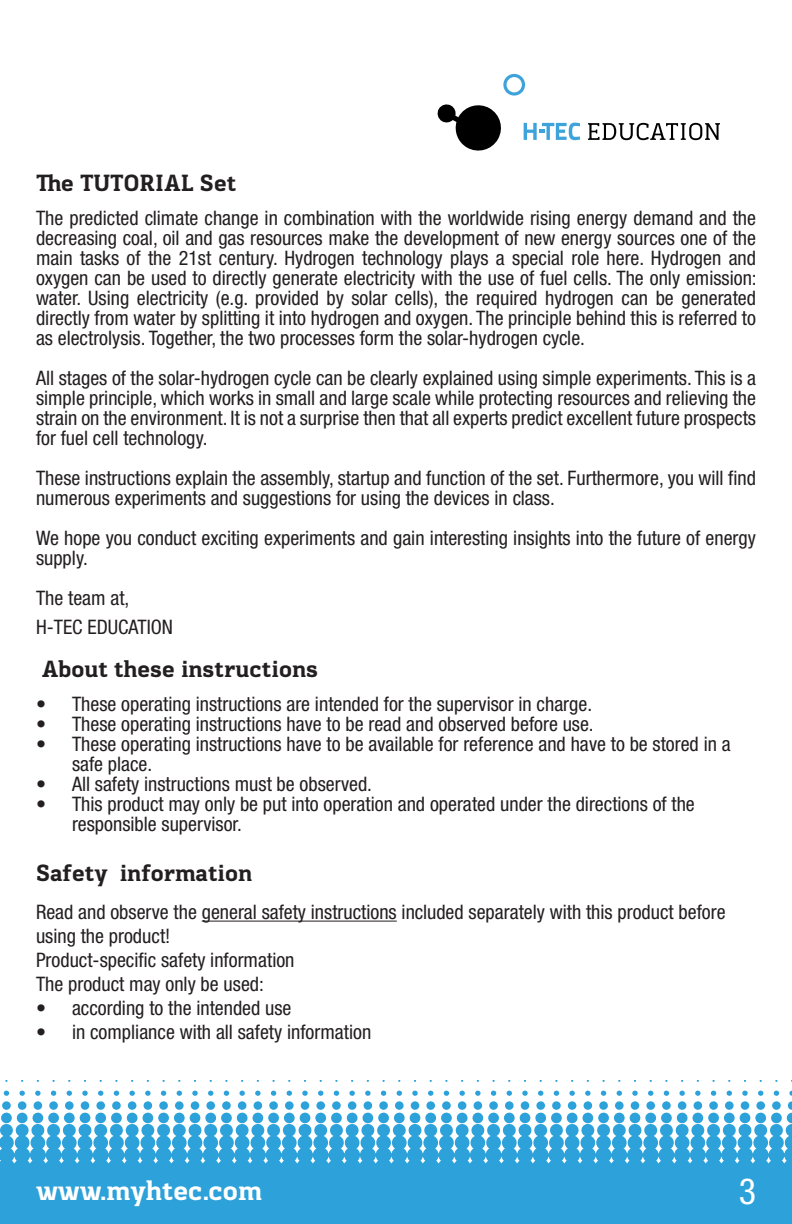
<style>
.page{position:relative;width:792px;height:1224px;background:#fff}
.page>*{position:absolute;margin:0;border:0;box-sizing:border-box;transform-origin:0 0}
.t1{font:condensed 36px "Helvetica Neue";color:#fff}
.t2{font:700 28px "Kondolar";color:#fff}
.t3{font:700 24px "Kondolar";color:#231f20}
.t4{font:condensed 20px/20px "Helvetica Neue";color:#231f20}
</style>
<div class="page">
<div style="left:0;top:1165px;width:792px;height:59px;background:#2ca1da"></div>
<svg style="left:0;top:1091px;width:792px;height:74px"></svg>
<svg style="left:5px;top:1080px;width:787px;height:2px"></svg>
<svg style="left:437px;top:104px;width:64px;height:47px"></svg>
<svg style="left:588px;top:123px;width:132px;height:17px"></svg>
<svg style="left:503px;top:74px;width:22px;height:22px"></svg>
<svg style="left:524px;top:123px;width:56px;height:17px"></svg>
<hr style="left:202px;top:921px;width:195px;height:1px;background:#231f20">
<p class="t3" style="left:36px;top:167px;width:202px">The TUTORIAL Set</p>
<p class="t4" style="left:36px;top:208px;width:722px;text-align:justify">The predicted climate change in combination with the worldwide rising energy demand and the decreasing coal, oil and gas resources make the development of new energy sources one of the main tasks of the 21st century. Hydrogen technology plays a special role here. Hydrogen and oxygen can be used to directly generate electricity with the use of fuel cells. The only emission: water. Using electricity (e.g. provided by solar cells), the required hydrogen can be generated directly from water by splitting it into hydrogen and oxygen. The principle behind this is referred to as electrolysis. Together, the two processes form the solar-hydrogen cycle.</p>
<p class="t4" style="left:36px;top:368px;width:722px;text-align:justify">All stages of the solar-hydrogen cycle can be clearly explained using simple experiments. This is a simple principle, which works in small and large scale while protecting resources and relieving the strain on the environment. It is not a surprise then that all experts predict excellent future prospects for fuel cell technology.</p>
<p class="t4" style="left:36px;top:468px;width:722px">These instructions explain the assembly, startup and function of the set. Furthermore, you will find numerous experiments and suggestions for using the devices in class.</p>
<p class="t4" style="left:36px;top:528px;width:722px">We hope you conduct exciting experiments and gain interesting insights into the future of energy supply.</p>
<p class="t4" style="left:36px;top:588px;width:95px">The team at,</p>
<p class="t4" style="left:36px;top:617px;width:139px">H-TEC EDUCATION</p>
<p class="t3" style="left:42px;top:653px;width:278px">About these instructions</p>
<p class="t4" style="left:36px;top:694px;width:558px">• These operating instructions are intended for the supervisor in charge.</p>
<p class="t4" style="left:36px;top:714px;width:559px">• These operating instructions have to be read and observed before use.</p>
<p class="t4" style="left:72px;top:734px;width:660px;text-indent:-36px">• These operating instructions have to be available for reference and have to be stored in a safe place.</p>
<p class="t4" style="left:36px;top:774px;width:338px">• All safety instructions must be observed.</p>
<p class="t4" style="left:72px;top:794px;width:624px;text-indent:-36px">• This product may only be put into operation and operated under the directions of the responsible supervisor.</p>
<p class="t3" style="left:36px;top:857px;width:218px">Safety information</p>
<p class="t4" style="left:36px;top:900px;width:691px;line-height:24px">Read and observe the general safety instructions included separately with this product before using the product!</p>
<p class="t4" style="left:36px;top:950px;width:260px">Product-specific safety information</p>
<p class="t4" style="left:36px;top:974px;width:229px">The product may only be used:</p>
<p class="t4" style="left:36px;top:998px;width:257px">• according to the intended use</p>
<p class="t4" style="left:36px;top:1022px;width:337px">• in compliance with all safety information</p>
<h2 class="t2" style="left:36px;top:1173px;width:227px">www.myhtec.com</h2>
<h1 class="t1" style="left:739px;top:1170px;width:19px">3</h1>
</div>
